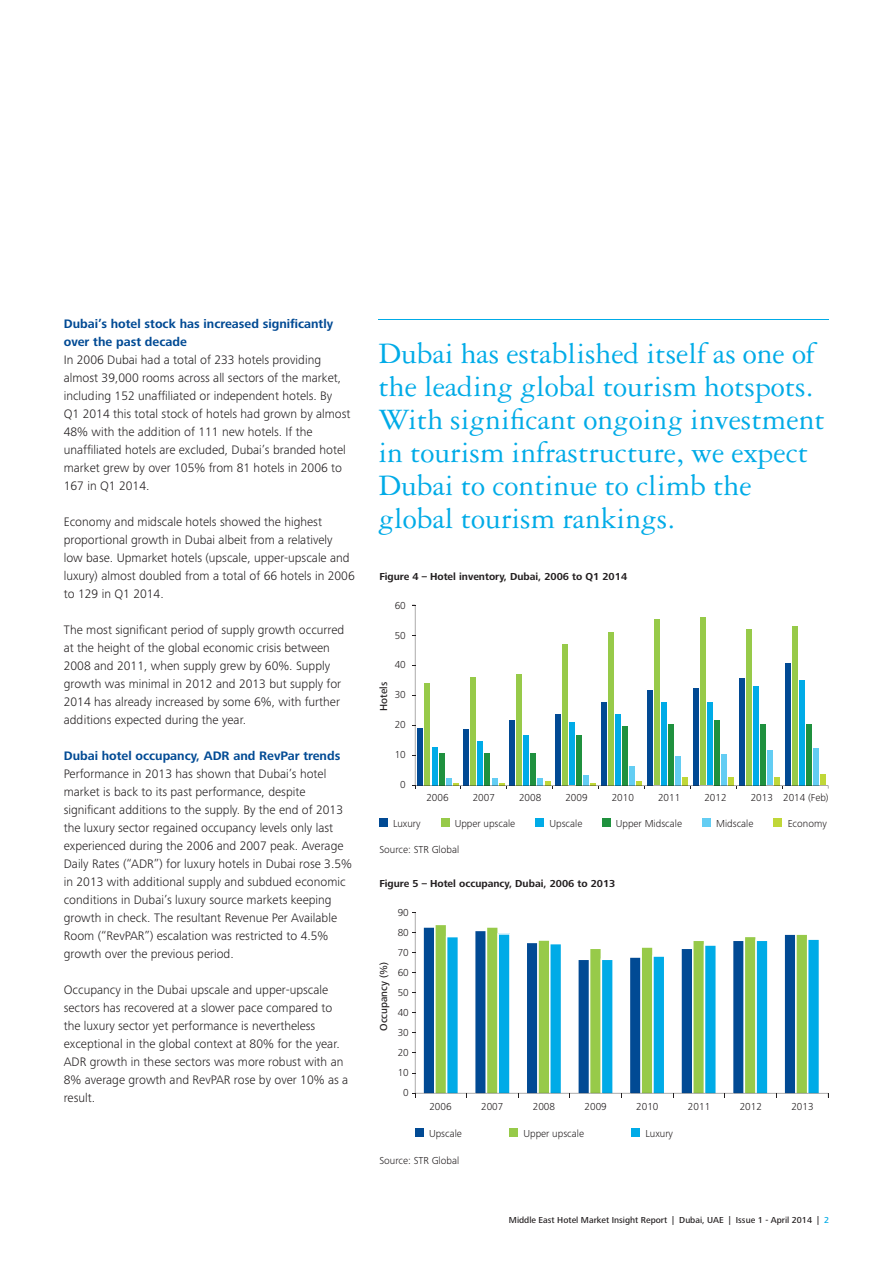
<style>
.page{position:relative;width:893px;height:1263px;background:#fff}
.page>*{position:absolute;margin:0;border:0;box-sizing:border-box;transform-origin:0 0}
.t1{font:31.5px/33px "Garamond 3 LT Std";color:#00abe7}
.t2{font:300 12.75px/18px "Frutiger Next Pro";color:#231f20}
.t3{font:700 12.75px/18px "Frutiger Next Pro";color:#014a94}
.t4{font:300 10.5px/20px "Frutiger Next Pro";color:#231f20;text-align:justify}
.t5{font:700 10.5px "Frutiger Next Pro";color:#231f20}
.t6{font:500 10.5px "Frutiger Next Pro";color:#231f20}
.t7{font:500 9px "Frutiger Next Pro";color:#231f20}
.s1{color:#00abe7}
</style>
<div class="page">
<hr style="left:378px;top:319px;width:451px;height:1px;background:#00abe7">
<div style="left:379px;top:818px;width:9px;height:8px;background:#014a94"></div>
<div style="left:441px;top:818px;width:8px;height:8px;background:#97ca49"></div>
<div style="left:535px;top:818px;width:9px;height:8px;background:#00abe7"></div>
<div style="left:602px;top:818px;width:9px;height:8px;background:#1f913e"></div>
<div style="left:702px;top:818px;width:9px;height:8px;background:#63cdf3"></div>
<div style="left:774px;top:818px;width:8px;height:8px;background:#c0d738"></div>
<svg style="left:412px;top:605px;width:416px;height:184px"></svg>
<div style="left:415px;top:1128px;width:9px;height:9px;background:#014a94"></div>
<div style="left:509px;top:1128px;width:9px;height:9px;background:#97ca49"></div>
<div style="left:632px;top:1128px;width:8px;height:9px;background:#00abe7"></div>
<svg style="left:412px;top:912px;width:416px;height:186px"></svg>
<p class="t3" style="left:64px;top:316px;width:271px">Dubai’s hotel stock has increased significantly over the past decade</p>
<p class="t2" style="left:64px;top:352px;width:288px">In 2006 Dubai had a total of 233 hotels providing almost 39,000 rooms across all sectors of the market, including 152 unaffiliated or independent hotels. By Q1 2014 this total stock of hotels had grown by almost 48% with the addition of 111 new hotels. If the unaffiliated hotels are excluded, Dubai’s branded hotel market grew by over 105% from 81 hotels in 2006 to 167 in Q1 2014.</p>
<p class="t2" style="left:64px;top:514px;width:293px">Economy and midscale hotels showed the highest proportional growth in Dubai albeit from a relatively low base. Upmarket hotels (upscale, upper-upscale and luxury) almost doubled from a total of 66 hotels in 2006 to 129 in Q1 2014.</p>
<p class="t2" style="left:64px;top:622px;width:282px">The most significant period of supply growth occurred at the height of the global economic crisis between 2008 and 2011, when supply grew by 60%. Supply growth was minimal in 2012 and 2013 but supply for 2014 has already increased by some 6%, with further additions expected during the year.</p>
<p class="t3" style="left:64px;top:748px;width:278px">Dubai hotel occupancy, ADR and RevPar trends</p>
<p class="t2" style="left:64px;top:766px;width:290px">Performance in 2013 has shown that Dubai’s hotel market is back to its past performance, despite significant additions to the supply. By the end of 2013 the luxury sector regained occupancy levels only last experienced during the 2006 and 2007 peak. Average Daily Rates (“ADR”) for luxury hotels in Dubai rose 3.5% in 2013 with additional supply and subdued economic conditions in Dubai’s luxury source markets keeping growth in check. The resultant Revenue Per Available Room (“RevPAR”) escalation was restricted to 4.5% growth over the previous period.</p>
<p class="t2" style="left:64px;top:982px;width:286px">Occupancy in the Dubai upscale and upper-upscale sectors has recovered at a slower pace compared to the luxury sector yet performance is nevertheless exceptional in the global context at 80% for the year.<br>ADR growth in these sectors was more robust with an 8% average growth and RevPAR rose by over 10% as a result.</p>
<h1 class="t1" style="left:378px;top:339px;width:448px">Dubai has established itself as one of the leading global tourism hotspots.<br>With significant ongoing investment in tourism infrastructure, we expect Dubai to continue to climb the global tourism rankings.</h1>
<p class="t5" style="left:379px;top:573px;width:249px">Figure 4 – Hotel inventory, Dubai, 2006 to Q1 2014</p>
<p class="t4" style="left:395px;top:596px;width:13px">60</p>
<p class="t4" style="left:395px;top:626px;width:13px">50</p>
<p class="t4" style="left:395px;top:656px;width:13px">40</p>
<p class="t4" style="left:395px;top:686px;width:13px">30</p>
<p class="t4" style="left:395px;top:716px;width:13px">20</p>
<p class="t4" style="left:395px;top:746px;width:13px">10</p>
<p class="t4" style="left:400px;top:776px;width:7px">0</p>
<p class="t6" style="left:380px;top:711px;width:30px;rotate:-90deg">Hotels</p>
<p class="t4" style="left:426px;top:788px;width:24px">2006</p>
<p class="t4" style="left:473px;top:788px;width:24px">2007</p>
<p class="t4" style="left:519px;top:788px;width:24px">2008</p>
<p class="t4" style="left:565px;top:788px;width:24px">2009</p>
<p class="t4" style="left:612px;top:788px;width:24px">2010</p>
<p class="t4" style="left:658px;top:788px;width:24px">2011</p>
<p class="t4" style="left:704px;top:788px;width:24px">2012</p>
<p class="t4" style="left:751px;top:788px;width:79px">2013 2014 (Feb)</p>
<p class="t4" style="left:393px;top:814px;width:29px">Luxury</p>
<p class="t4" style="left:455px;top:814px;width:62px">Upper upscale</p>
<p class="t4" style="left:549px;top:814px;width:34px">Upscale</p>
<p class="t4" style="left:616px;top:814px;width:68px">Upper Midscale</p>
<p class="t4" style="left:716px;top:814px;width:39px">Midscale</p>
<p class="t4" style="left:788px;top:814px;width:41px">Economy</p>
<p class="t4" style="left:379px;top:840px;width:81px">Source: STR Global</p>
<p class="t5" style="left:379px;top:880px;width:238px">Figure 5 – Hotel occupancy, Dubai, 2006 to 2013</p>
<p class="t6" style="left:380px;top:1031px;width:70px;rotate:-90deg">Occupancy (%)</p>
<p class="t4" style="left:398px;top:904px;width:13px">90<br>80<br>70</p>
<p class="t4" style="left:398px;top:983px;width:13px">50</p>
<p class="t4" style="left:398px;top:964px;width:13px">60</p>
<p class="t4" style="left:398px;top:1003px;width:13px;text-align:center">40<br>30<br>20<br>10<br>0</p>
<p class="t4" style="left:429px;top:1097px;width:24px">2006</p>
<p class="t4" style="left:481px;top:1097px;width:24px">2007</p>
<p class="t4" style="left:533px;top:1097px;width:24px">2008</p>
<p class="t4" style="left:584px;top:1097px;width:24px">2009</p>
<p class="t4" style="left:636px;top:1097px;width:24px">2010</p>
<p class="t4" style="left:688px;top:1097px;width:24px">2011</p>
<p class="t4" style="left:740px;top:1097px;width:24px">2012</p>
<p class="t4" style="left:791px;top:1097px;width:24px">2013</p>
<p class="t4" style="left:429px;top:1125px;width:34px">Upscale</p>
<p class="t4" style="left:523px;top:1125px;width:62px">Upper upscale</p>
<p class="t4" style="left:645px;top:1125px;width:29px">Luxury</p>
<p class="t4" style="left:379px;top:1151px;width:81px">Source: STR Global</p>
<p class="t7" style="left:509px;top:1217px;width:322px">Middle East Hotel Market Insight Report | Dubai, UAE | Issue 1 - April 2014 | <span class="s1">2</span></p>
</div>
